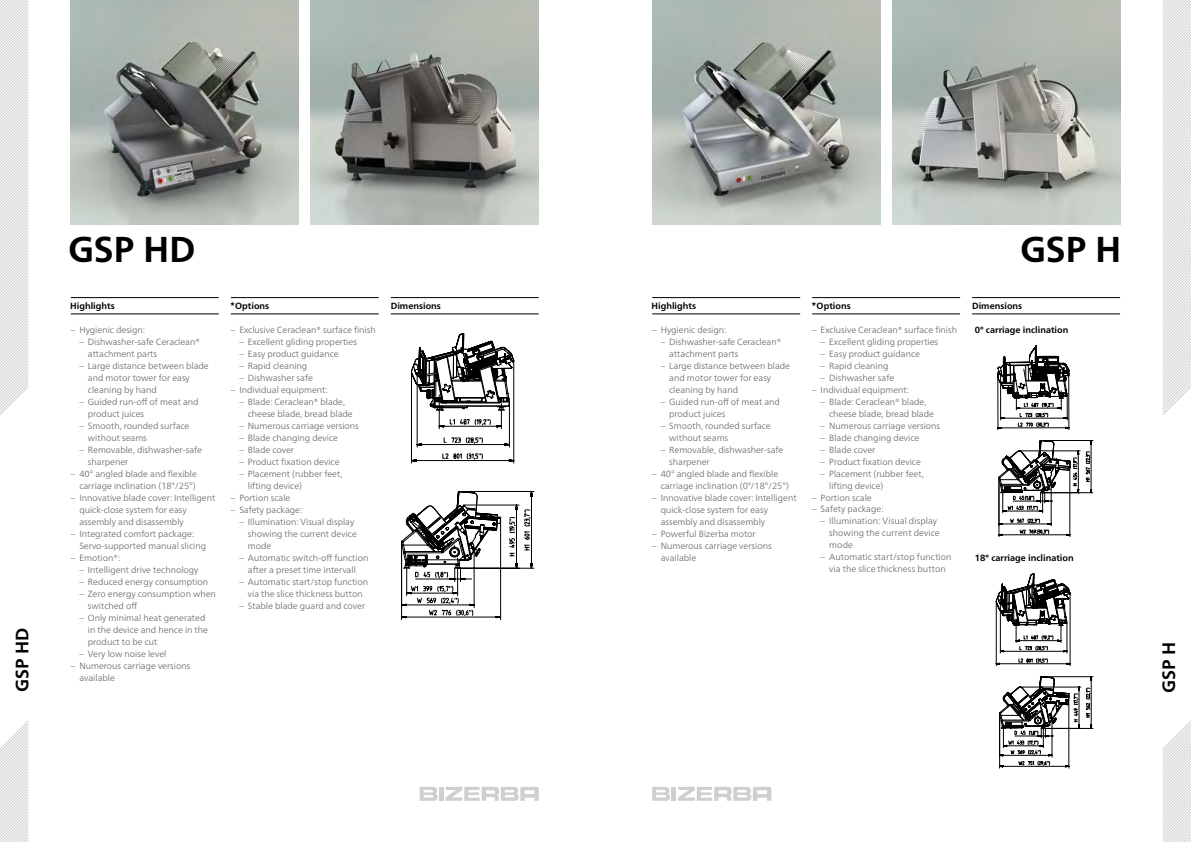
<style>
.page{position:relative;width:1191px;height:842px;background:#fff}
.page>*{position:absolute;margin:0;border:0;box-sizing:border-box;transform-origin:0 0}
.t1{font:700 36px "Neue Frutiger LT Pro";letter-spacing:-.005em;color:#000}
.t2{font:700 18px "Neue Frutiger LT Pro";color:#000}
.t3{font:300 9px/12px "Neue Frutiger LT Pro";color:#626261}
.t4{font:700 9px "Neue Frutiger LT Pro";color:#000}
</style>
<div class="page">
<svg style="left:411px;top:333px;width:103px;height:130px"></svg>
<svg style="left:401px;top:491px;width:133px;height:129px"></svg>
<svg style="left:997px;top:346px;width:72px;height:84px"></svg>
<svg style="left:998px;top:440px;width:95px;height:97px"></svg>
<svg style="left:995px;top:573px;width:75px;height:93px"></svg>
<svg style="left:999px;top:676px;width:94px;height:92px"></svg>
<img style="left:892px;top:0;width:228px;height:225px">
<img style="left:311px;top:0;width:228px;height:225px">
<img style="left:71px;top:0;width:228px;height:225px">
<img style="left:652px;top:0;width:228px;height:225px">
<svg style="left:0;top:0;width:29px;height:415px"></svg>
<svg style="left:0;top:721px;width:29px;height:121px"></svg>
<svg style="left:1162px;top:0;width:29px;height:415px"></svg>
<svg style="left:1162px;top:721px;width:29px;height:121px"></svg>
<svg style="left:678px;top:787px;width:93px;height:14px"></svg>
<div style="left:671px;top:787px;width:5px;height:14px;background:#cfcfd0"></div>
<svg style="left:652px;top:787px;width:18px;height:14px"></svg>
<svg style="left:445px;top:787px;width:94px;height:14px"></svg>
<hr style="left:439px;top:787px;width:4px;height:14px;background:#cfcfd0">
<svg style="left:420px;top:787px;width:17px;height:14px"></svg>
<hr style="left:231px;top:314px;width:148px;height:1px;background:#000">
<hr style="left:231px;top:297px;width:148px;height:1px;background:#000">
<hr style="left:812px;top:314px;width:148px;height:1px;background:#000">
<hr style="left:812px;top:297px;width:148px;height:1px;background:#000">
<hr style="left:71px;top:314px;width:148px;height:1px;background:#000">
<hr style="left:71px;top:297px;width:148px;height:1px;background:#000">
<hr style="left:652px;top:314px;width:148px;height:1px;background:#000">
<hr style="left:652px;top:297px;width:148px;height:1px;background:#000">
<hr style="left:391px;top:314px;width:148px;height:1px;background:#000">
<hr style="left:391px;top:297px;width:148px;height:1px;background:#000">
<hr style="left:972px;top:314px;width:148px;height:1px;background:#000">
<hr style="left:972px;top:297px;width:148px;height:1px;background:#000">
<h2 class="t2" style="left:11px;top:691px;width:66px;rotate:-90deg">GSP HD</h2>
<h1 class="t1" style="left:68px;top:228px;width:129px">GSP HD</h1>
<h1 class="t1" style="left:1020px;top:228px;width:103px">GSP H</h1>
<p class="t4" style="left:70px;top:300px;width:46px">Highlights</p>
<p class="t4" style="left:230px;top:300px;width:41px">*Options</p>
<p class="t4" style="left:391px;top:300px;width:52px">Dimensions</p>
<p class="t4" style="left:651px;top:300px;width:46px">Highlights</p>
<p class="t4" style="left:811px;top:300px;width:41px">*Options</p>
<p class="t4" style="left:972px;top:300px;width:52px">Dimensions</p>
<p class="t3" style="left:71px;top:323px;width:76px">– Hygienic design:</p>
<p class="t3" style="left:88px;top:335px;width:114px;text-indent:-9px">– Dishwasher-safe Ceraclean® attachment parts</p>
<p class="t3" style="left:88px;top:359px;width:122px;text-indent:-9px">– Large distance between blade and motor tower for easy cleaning by hand</p>
<p class="t3" style="left:88px;top:395px;width:112px;text-indent:-9px">– Guided run-off of meat and product juices</p>
<p class="t3" style="left:88px;top:419px;width:103px;text-indent:-9px">– Smooth, rounded surface without seams</p>
<p class="t3" style="left:88px;top:443px;width:116px;text-indent:-9px">– Removable, dishwasher-safe sharpener</p>
<p class="t3" style="left:71px;top:467px;width:128px;text-align:right">– 40° angled blade and flexible carriage inclination (18°/25°)</p>
<p class="t3" style="left:79px;top:491px;width:137px;text-indent:-9px">– Innovative blade cover: Intelligent quick-close system for easy assembly and disassembly</p>
<p class="t3" style="left:79px;top:527px;width:128px;text-indent:-9px">– Integrated comfort package:<br>Servo-supported manual slicing</p>
<p class="t3" style="left:71px;top:551px;width:51px">– Emotion®:</p>
<p class="t3" style="left:79px;top:563px;width:121px">– Intelligent drive technology</p>
<p class="t3" style="left:79px;top:575px;width:130px">– Reduced energy consumption</p>
<p class="t3" style="left:88px;top:587px;width:129px;text-indent:-9px">– Zero energy consumption when switched off</p>
<p class="t3" style="left:88px;top:611px;width:122px;text-indent:-9px">– Only minimal heat generated in the device and hence in the product to be cut</p>
<p class="t3" style="left:79px;top:647px;width:89px">– Very low noise level</p>
<p class="t3" style="left:79px;top:659px;width:113px;text-indent:-9px">– Numerous carriage versions available</p>
<p class="t3" style="left:231px;top:323px;width:146px">– Exclusive Ceraclean® surface finish</p>
<p class="t3" style="left:239px;top:335px;width:119px">– Excellent gliding properties</p>
<p class="t3" style="left:239px;top:347px;width:101px">– Easy product guidance</p>
<p class="t3" style="left:239px;top:359px;width:69px">– Rapid cleaning</p>
<p class="t3" style="left:239px;top:371px;width:75px">– Dishwasher safe</p>
<p class="t3" style="left:231px;top:383px;width:99px">– Individual equipment:</p>
<p class="t3" style="left:248px;top:395px;width:106px;text-indent:-9px">– Blade: Ceraclean® blade, cheese blade, bread blade</p>
<p class="t3" style="left:239px;top:419px;width:121px">– Numerous carriage versions</p>
<p class="t3" style="left:239px;top:431px;width:100px">– Blade changing device</p>
<p class="t3" style="left:239px;top:443px;width:56px">– Blade cover</p>
<p class="t3" style="left:239px;top:455px;width:102px">– Product fixation device</p>
<p class="t3" style="left:248px;top:467px;width:96px;text-indent:-9px">– Placement (rubber feet, lifting device)</p>
<p class="t3" style="left:231px;top:491px;width:61px">– Portion scale</p>
<p class="t3" style="left:231px;top:503px;width:73px">– Safety package:</p>
<p class="t3" style="left:248px;top:515px;width:110px;text-indent:-9px">– Illumination: Visual display showing the current device mode</p>
<p class="t3" style="left:239px;top:551px;width:130px;text-align:center">– Automatic switch-off function after a preset time intervall</p>
<p class="t3" style="left:239px;top:575px;width:130px;text-align:center">– Automatic start/stop function via the slice thickness button</p>
<p class="t3" style="left:239px;top:599px;width:127px">– Stable blade guard and cover</p>
<p class="t3" style="left:652px;top:323px;width:76px">– Hygienic design:</p>
<p class="t3" style="left:669px;top:335px;width:114px;text-indent:-9px">– Dishwasher-safe Ceraclean® attachment parts</p>
<p class="t3" style="left:669px;top:359px;width:122px;text-indent:-9px">– Large distance between blade and motor tower for easy cleaning by hand</p>
<p class="t3" style="left:669px;top:395px;width:112px;text-indent:-9px">– Guided run-off of meat and product juices</p>
<p class="t3" style="left:669px;top:419px;width:103px;text-indent:-9px">– Smooth, rounded surface without seams</p>
<p class="t3" style="left:669px;top:443px;width:116px;text-indent:-9px">– Removable, dishwasher-safe sharpener</p>
<p class="t3" style="left:660px;top:467px;width:130px;text-indent:-9px">– 40° angled blade and flexible carriage inclination (0°/18°/25°)</p>
<p class="t3" style="left:660px;top:491px;width:137px;text-indent:-9px">– Innovative blade cover: Intelligent quick-close system for easy assembly and disassembly</p>
<p class="t3" style="left:652px;top:527px;width:105px">– Powerful Bizerba motor</p>
<p class="t3" style="left:660px;top:539px;width:113px;text-indent:-9px">– Numerous carriage versions available</p>
<p class="t3" style="left:812px;top:323px;width:146px">– Exclusive Ceraclean® surface finish</p>
<p class="t3" style="left:820px;top:335px;width:119px">– Excellent gliding properties</p>
<p class="t3" style="left:820px;top:347px;width:101px">– Easy product guidance</p>
<p class="t3" style="left:820px;top:359px;width:69px">– Rapid cleaning</p>
<p class="t3" style="left:820px;top:371px;width:75px">– Dishwasher safe</p>
<p class="t3" style="left:812px;top:383px;width:99px">– Individual equipment:</p>
<p class="t3" style="left:829px;top:395px;width:106px;text-indent:-9px">– Blade: Ceraclean® blade, cheese blade, bread blade</p>
<p class="t3" style="left:820px;top:419px;width:121px">– Numerous carriage versions</p>
<p class="t3" style="left:820px;top:431px;width:100px">– Blade changing device</p>
<p class="t3" style="left:820px;top:443px;width:56px">– Blade cover</p>
<p class="t3" style="left:820px;top:455px;width:102px">– Product fixation device</p>
<p class="t3" style="left:829px;top:467px;width:96px;text-indent:-9px">– Placement (rubber feet, lifting device)</p>
<p class="t3" style="left:812px;top:491px;width:61px">– Portion scale</p>
<p class="t3" style="left:812px;top:503px;width:73px">– Safety package:</p>
<p class="t3" style="left:829px;top:515px;width:112px;text-indent:-9px">– Illumination: Visual display showing the current device mode</p>
<p class="t3" style="left:820px;top:551px;width:132px;text-align:center">– Automatic start/stop function via the slice thickness button</p>
<p class="t4" style="left:974px;top:324px;width:95px">0° carriage inclination</p>
<p class="t4" style="left:974px;top:552px;width:100px">18° carriage inclination</p>
<h2 class="t2" style="left:1158px;top:693px;width:52px;rotate:-90deg">GSP H</h2>
</div>
